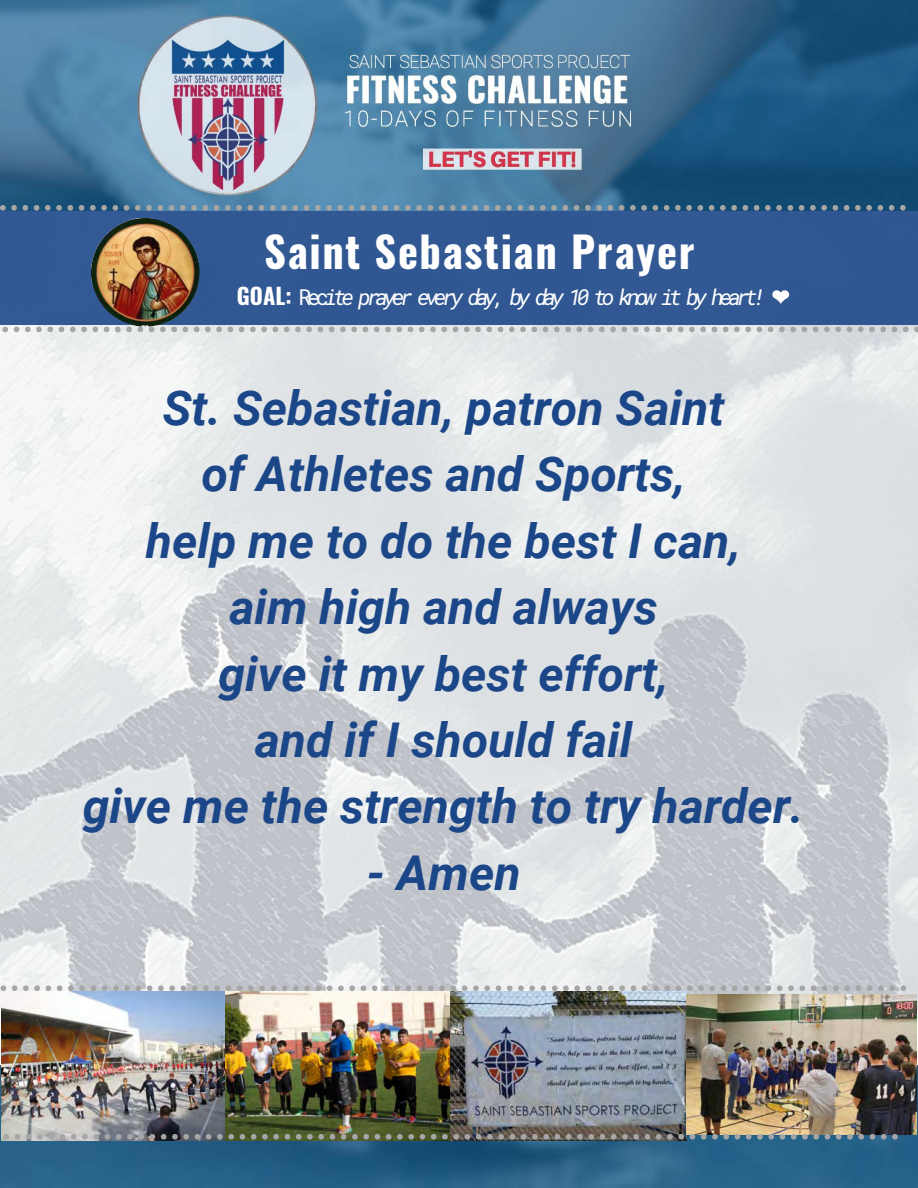
<style>
.page{position:relative;width:918px;height:1188px;background:#fff}
.page>*{position:absolute;margin:0;border:0;box-sizing:border-box;transform-origin:0 0}
.t1{font:italic 700 48px "Roboto";color:#1b4688}
.t2{font:700 42.45px "Oswald";letter-spacing:.04em;color:#fff}
.t3{font:italic 21.75px "Roboto Mono";letter-spacing:-.2em;color:#fff}
.s1{font-family:"Oswald";font-weight:700;font-style:normal;font-size:22.5px}
.s2{font-style:normal}
.s3{font-family:"DejaVu Sans";font-style:normal;color:rgb(0 0 0/0)}
</style>
<div class="page">
<img style="left:0;top:210px;width:918px;height:800px">
<div style="left:0;top:180px;width:917px;height:145px;background:#315893"></div>
<img style="left:0;top:0;width:918px;height:210px">
<svg style="left:0;top:327px;width:918px;height:5px"></svg>
<svg style="left:0;top:205px;width:906px;height:6px"></svg>
<img style="left:92px;top:219px;width:108px;height:108px">
<img style="left:0;top:1065px;width:918px;height:122px">
<img style="left:2px;top:991px;width:444px;height:150px">
<img style="left:446px;top:991px;width:240px;height:150px">
<img style="left:687px;top:995px;width:229px;height:139px">
<svg style="left:1px;top:985px;width:905px;height:6px"></svg>
<svg style="left:0;top:1134px;width:898px;height:6px"></svg>
<svg style="left:772px;top:290px;width:17px;height:14px"></svg>
<p class="t2" style="left:264px;top:222px;width:432px">Saint Sebastian Prayer</p>
<p class="t3" style="left:237px;top:282px;width:554px"><span class="s1">G O A L :</span> <span class="s2">Rec</span>ite prayer every day, by day 10 to know it by heart! <span class="s3">❤</span></p>
<p class="t1" style="left:163px;top:381px;width:563px">St. Sebastian, patron Saint</p>
<p class="t1" style="left:201px;top:447px;width:486px">of Athletes and Sports,</p>
<p class="t1" style="left:146px;top:513px;width:597px">help me to do the best I can,</p>
<p class="t1" style="left:229px;top:580px;width:430px">aim high and always</p>
<p class="t1" style="left:218px;top:646px;width:452px">give it my best effort,</p>
<p class="t1" style="left:255px;top:712px;width:379px">and if I should fail</p>
<p class="t1" style="left:83px;top:779px;width:723px">give me the strength to try harder.</p>
<p class="t1" style="left:367px;top:845px;width:155px">- Amen</p>
</div>
